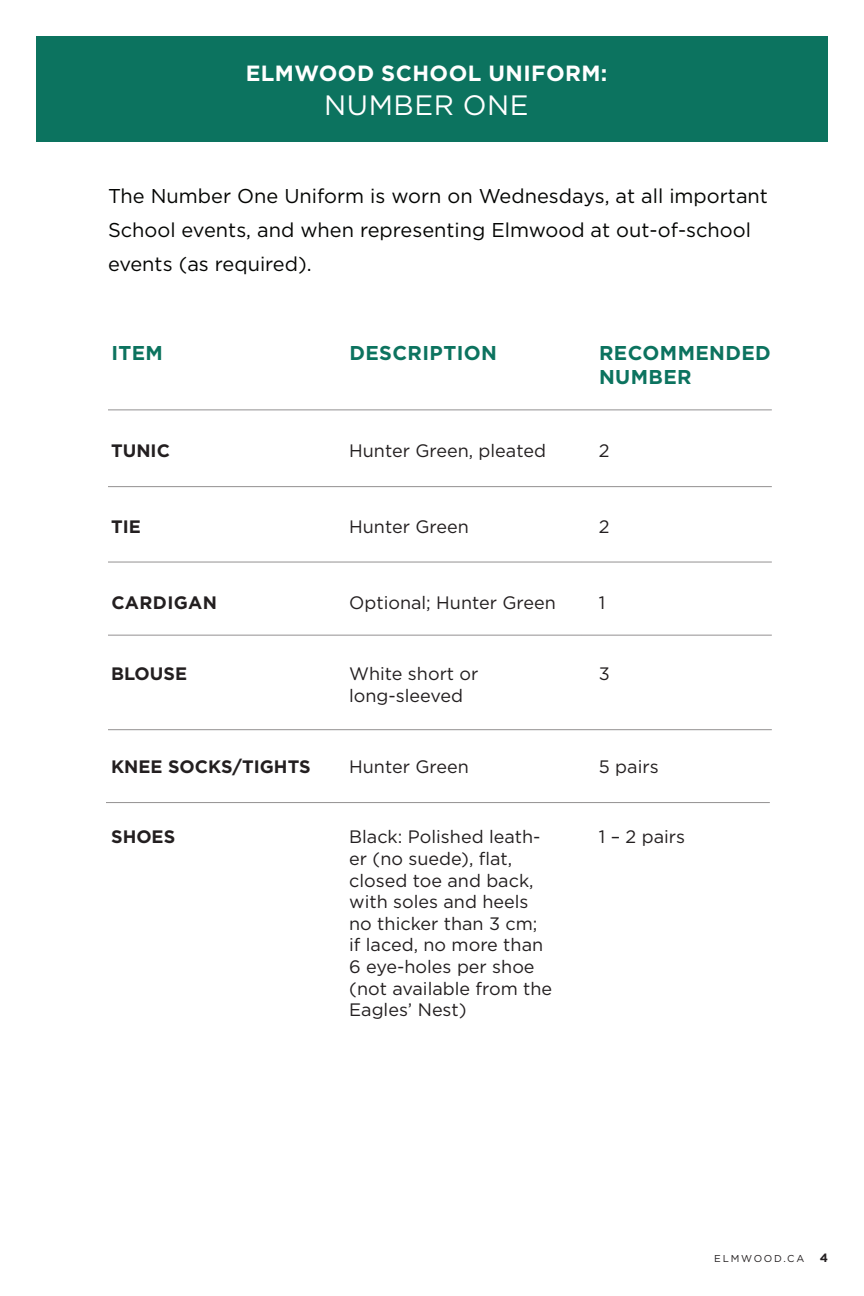
<style>
.page{position:relative;width:864px;height:1296px;background:#fff}
.page>*{position:absolute;margin:0;border:0;box-sizing:border-box;transform-origin:0 0}
.t1{font:28px "Gotham Pro";letter-spacing:.02em;color:#fff}
.t2{font:700 22px "Gotham Pro";letter-spacing:.02em;color:#fff}
.t3{font:20px/34px "Gotham Pro";color:#040503}
.t4{font:700 20px/24px "Gotham Pro";letter-spacing:.02em;color:#0c735f}
.t5{font:18px/21.6px "Gotham Pro";color:#231f20}
.t6{font:700 18px "Gotham Pro";color:#231f20}
.t7{font:700 18px "Gotham Pro";letter-spacing:.02em;color:#231f20}
.t8{font:700 12px "Gotham Pro";color:#231f20}
.t9{font:10px "Gotham Pro";letter-spacing:.18em;color:#231f20}
</style>
<div class="page">
<hr style="left:108px;top:486px;width:664px;height:1px;background:#231f20">
<hr style="left:108px;top:562px;width:664px;height:1px;background:#231f20">
<hr style="left:108px;top:635px;width:664px;height:1px;background:#231f20">
<div style="left:36px;top:36px;width:792px;height:105px;background:#0c735f"></div>
<hr style="left:108px;top:409px;width:664px;height:1px;background:#231f20">
<hr style="left:108px;top:729px;width:664px;height:1px;background:#231f20">
<hr style="left:106px;top:802px;width:664px;height:1px;background:#231f20">
<p class="t2" style="left:246px;top:61px;width:363px">ELMWOOD SCHOOL UNIFORM:</p>
<h1 class="t1" style="left:324px;top:89px;width:206px">NUMBER ONE</h1>
<p class="t3" style="left:108px;top:179px;width:662px">The Number One Uniform is worn on Wednesdays, at all important<br>School events, and when representing Elmwood at out-of-school events (as required).</p>
<p class="t4" style="left:111px;top:340px;width:53px">ITEM</p>
<p class="t4" style="left:349px;top:340px;width:149px">DESCRIPTION</p>
<p class="t4" style="left:599px;top:340px;width:173px">RECOMMENDED<br>NUMBER</p>
<p class="t6" style="left:111px;top:440px;width:60px">TUNIC</p>
<p class="t5" style="left:349px;top:440px;width:198px">Hunter Green, pleated</p>
<p class="t5" style="left:599px;top:440px;width:12px">2</p>
<p class="t6" style="left:111px;top:516px;width:31px">TIE</p>
<p class="t5" style="left:349px;top:516px;width:121px">Hunter Green</p>
<p class="t5" style="left:599px;top:516px;width:12px">2</p>
<p class="t7" style="left:111px;top:593px;width:107px">CARDIGAN</p>
<p class="t5" style="left:349px;top:592px;width:208px">Optional; Hunter Green</p>
<p class="t5" style="left:599px;top:592px;width:8px">1</p>
<p class="t6" style="left:111px;top:663px;width:77px">BLOUSE</p>
<p class="t5" style="left:349px;top:663px;width:131px">White short or long-sleeved</p>
<p class="t5" style="left:599px;top:663px;width:13px">3</p>
<p class="t6" style="left:111px;top:756px;width:201px">KNEE SOCKS/TIGHTS</p>
<p class="t5" style="left:349px;top:755px;width:121px">Hunter Green</p>
<p class="t5" style="left:599px;top:755px;width:61px">5 pairs</p>
<p class="t6" style="left:111px;top:827px;width:66px">SHOES</p>
<p class="t5" style="left:349px;top:826px;width:205px">Black: Polished leath&shy;er (no suede), flat, closed toe and back, with soles and heels no thicker than 3 cm; if laced, no more than<br>6 eye-holes per shoe (not available from the<br>Eagles’ Nest)</p>
<p class="t5" style="left:599px;top:826px;width:88px">1 – 2 pairs</p>
<p class="t9" style="left:714px;top:1253px;width:92px">ELMWOOD.CA</p>
<p class="t8" style="left:820px;top:1251px;width:10px">4</p>
</div>
